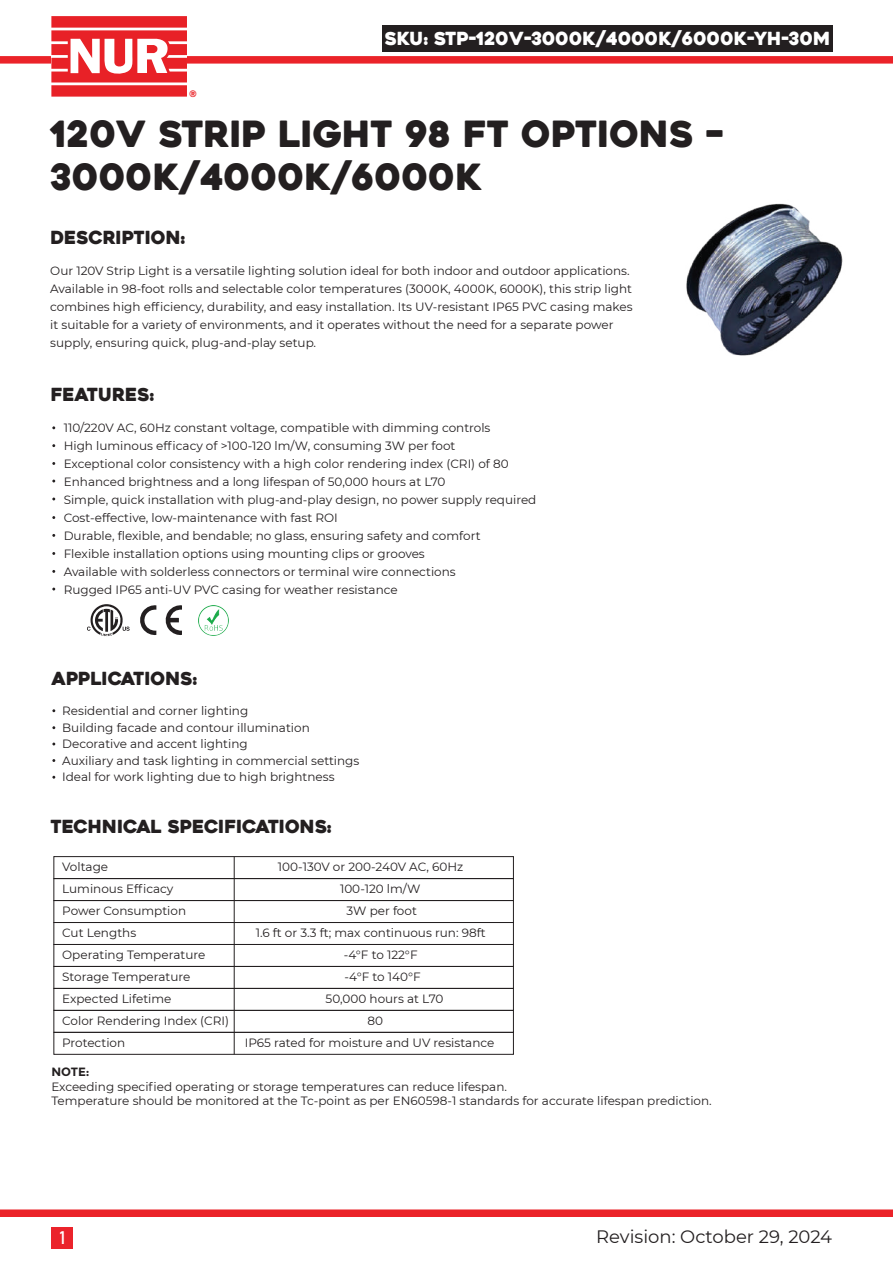
<style>
.page{position:relative;width:893px;height:1263px;background:#fff}
.page>*{position:absolute;margin:0;border:0;box-sizing:border-box;transform-origin:0 0}
.t1{font:36px/43.2px "Heavitas";color:#231f20}
.t2{font:18px "Heavitas";color:#231f20}
.t3{font:18px "Heavitas";color:#fff}
.t4{font:18px "Montserrat";color:#231f20}
.t5{font:18px "Bahnschrift";color:#fff}
.t6{font:12px/18px "Montserrat";color:#231f20}
.t7{font:700 12px "Montserrat";color:#231f20}
.t8{font:700 9.3px "Montserrat";color:#ea2227}
</style>
<div class="page">
<div style="left:0;top:56px;width:893px;height:8px;background:#eb2329"></div>
<div style="left:0;top:1209px;width:893px;height:8px;background:#eb2329"></div>
<div style="left:382px;top:26px;width:450px;height:26px;background:#231f20"></div>
<div style="left:52px;top:1227px;width:21px;height:21px;background:#eb232b"></div>
<svg style="left:51px;top:16px;width:136px;height:81px"></svg>
<img style="left:686px;top:203px;width:157px;height:153px">
<img style="left:199px;top:605px;width:30px;height:30px">
<svg style="left:87px;top:604px;width:43px;height:32px"></svg>
<svg style="left:165px;top:605px;width:17px;height:30px"></svg>
<svg style="left:140px;top:605px;width:16px;height:30px"></svg>
<div style="left:53px;top:856px;width:461px;height:23px;border:1px solid #231f20"></div>
<div style="left:53px;top:878px;width:461px;height:23px;border:1px solid #231f20"></div>
<div style="left:53px;top:900px;width:461px;height:23px;border:1px solid #231f20"></div>
<div style="left:53px;top:922px;width:461px;height:23px;border:1px solid #231f20"></div>
<div style="left:53px;top:944px;width:461px;height:23px;border:1px solid #231f20"></div>
<div style="left:53px;top:966px;width:461px;height:23px;border:1px solid #231f20"></div>
<div style="left:53px;top:988px;width:461px;height:23px;border:1px solid #231f20"></div>
<div style="left:53px;top:1010px;width:461px;height:23px;border:1px solid #231f20"></div>
<div style="left:53px;top:1032px;width:461px;height:23px;border:1px solid #231f20"></div>
<hr style="left:234px;top:856px;width:1px;height:198px;background:#231f20">
<p class="t8" style="left:189px;top:89px;width:9px">®</p>
<h2 class="t3" style="left:385px;top:27px;width:448px">SKU: STP-120V-3000K/4000K/6000K-YH-30M</h2>
<h1 class="t1" style="left:51px;top:113px;width:675px">120V STRIP LIGHT 98 FT OPTIONS –<br>3000K/4000K/6000K</h1>
<h2 class="t2" style="left:50px;top:226px;width:136px">DESCRIPTION:</h2>
<p class="t6" style="left:50px;top:261px;width:584px">Our 120V Strip Light is a versatile lighting solution ideal for both indoor and outdoor applications.<br>Available in 98-foot rolls and selectable color temperatures (3000K, 4000K, 6000K), this strip light combines high efficiency, durability, and easy installation. Its UV-resistant IP65 PVC casing makes it suitable for a variety of environments, and it operates without the need for a separate power supply, ensuring quick, plug-and-play setup.</p>
<h2 class="t2" style="left:51px;top:383px;width:105px">FEATURES:</h2>
<p class="t6" style="left:64px;top:418px;width:474px">110/220V AC, 60Hz constant voltage, compatible with dimming controls<br>High luminous efficacy of &gt;100-120 lm/W, consuming 3W per foot<br>Exceptional color consistency with a high color rendering index (CRI) of 80<br>Enhanced brightness and a long lifespan of 50,000 hours at L70<br>Simple, quick installation with plug-and-play design, no power supply required Cost-effective, low-maintenance with fast ROI<br>Durable, flexible, and bendable; no glass, ensuring safety and comfort<br>Flexible installation options using mounting clips or grooves<br>Available with solderless connectors or terminal wire connections<br>Rugged IP65 anti-UV PVC casing for weather resistance</p>
<h2 class="t2" style="left:52px;top:667px;width:147px">APPLICATIONS:</h2>
<p class="t6" style="left:62px;top:702px;width:299px;line-height:16.5px">Residential and corner lighting<br>Building facade and contour illumination Decorative and accent lighting<br>Auxiliary and task lighting in commercial settings Ideal for work lighting due to high brightness</p>
<h2 class="t2" style="left:50px;top:815px;width:283px">TECHNICAL SPECIFICATIONS:</h2>
<p class="t6" style="left:62px;top:857px;width:47px">Voltage</p>
<p class="t6" style="left:278px;top:857px;width:187px">100-130V or 200-240V AC, 60Hz</p>
<p class="t6" style="left:62px;top:879px;width:113px">Luminous Efficacy</p>
<p class="t6" style="left:340px;top:879px;width:82px">100-120 lm/W</p>
<p class="t6" style="left:62px;top:901px;width:125px">Power Consumption</p>
<p class="t6" style="left:347px;top:901px;width:72px">3W per foot</p>
<p class="t6" style="left:62px;top:923px;width:75px">Cut Lengths</p>
<p class="t6" style="left:256px;top:923px;width:231px">1.6 ft or 3.3 ft; max continuous run: 98ft</p>
<p class="t6" style="left:62px;top:945px;width:145px">Operating Temperature</p>
<p class="t6" style="left:344px;top:945px;width:75px">-4°F to 122°F</p>
<p class="t6" style="left:62px;top:967px;width:130px">Storage Temperature</p>
<p class="t6" style="left:345px;top:967px;width:78px">-4°F to 140°F</p>
<p class="t6" style="left:62px;top:989px;width:111px">Expected Lifetime</p>
<p class="t6" style="left:326px;top:989px;width:119px">50,000 hours at L70</p>
<p class="t6" style="left:62px;top:1011px;width:168px">Color Rendering Index (CRI)</p>
<p class="t6" style="left:367px;top:1011px;width:17px">80</p>
<p class="t6" style="left:62px;top:1033px;width:64px">Protection</p>
<p class="t6" style="left:245px;top:1033px;width:251px">IP65 rated for moisture and UV resistance</p>
<p class="t7" style="left:51px;top:1065px;width:40px">NOTE:</p>
<p class="t6" style="left:51px;top:1079px;width:662px;line-height:14.4px">Exceeding specified operating or storage temperatures can reduce lifespan.<br>Temperature should be monitored at the Tc-point as per EN60598-1 standards for accurate lifespan prediction.</p>
<h2 class="t5" style="left:60px;top:1224px;width:7px">1</h2>
<h2 class="t4" style="left:596px;top:1224px;width:237px">Revision: October 29, 2024</h2>
</div>
